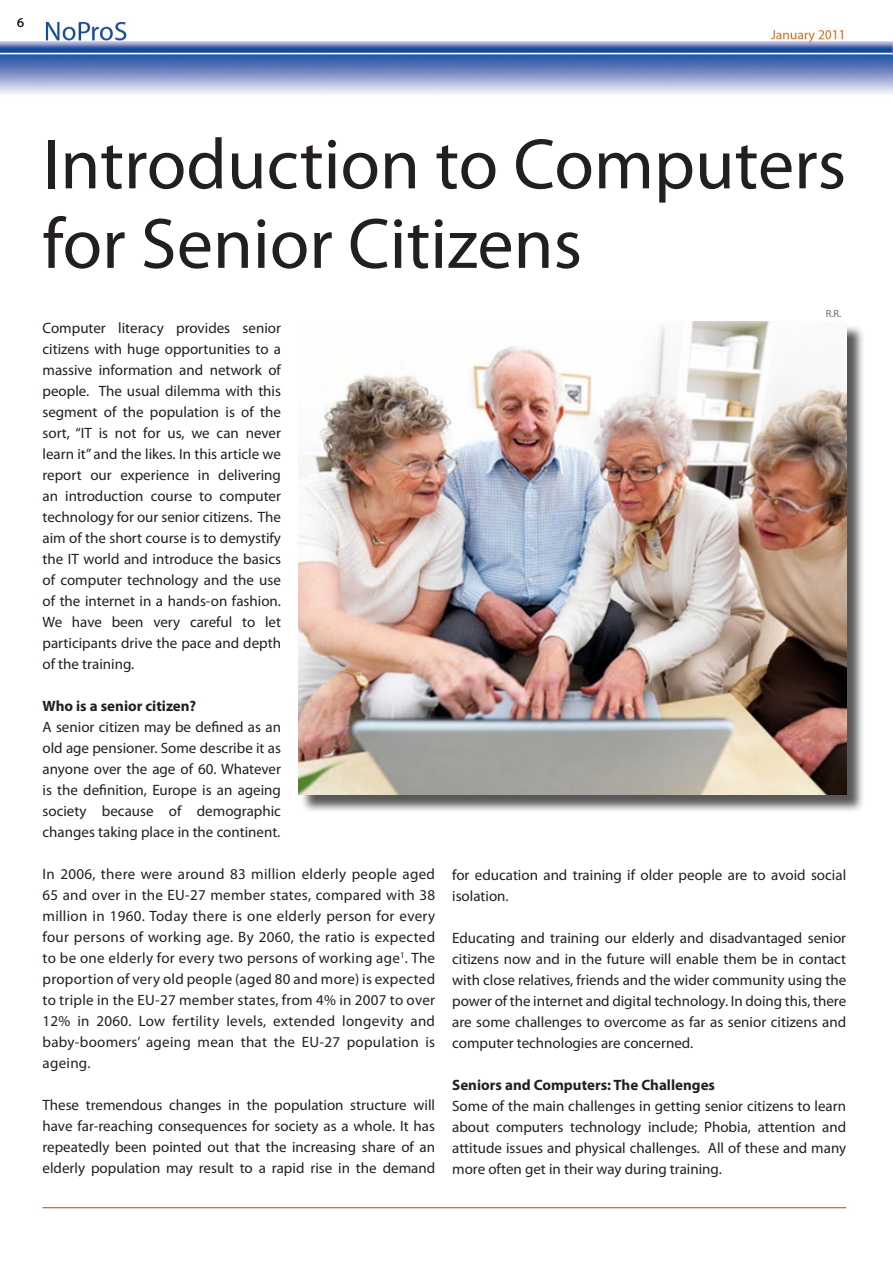
<style>
.page{position:relative;width:893px;height:1263px;background:#fff}
.page>*{position:absolute;margin:0;border:0;box-sizing:border-box;transform-origin:0 0}
.t1{font:72px "Myriad Pro";color:#231f20}
.t2{font:15px/21px "Myriad Pro";color:#231f20;text-align:justify}
.t3{font:700 15px "Myriad Pro";color:#231f20}
.t4{font:13.5px "Myriad Pro";color:#231f20}
.t5{font:10.5px "Myriad Pro";color:#6c6d70}
</style>
<div class="page">
<img style="left:0;top:21px;width:892px;height:73px">
<hr style="left:43px;top:1207px;width:803px;height:1px;background:#e34624">
<img style="left:892px;top:41px;width:1px;height:53px">
<div style="left:301px;top:324px;width:564px;height:489px;background:#231f20;opacity:.75"></div>
<img style="left:298px;top:322px;width:548px;height:472px">
<p class="t4" style="left:17px;top:14px;width:8px">6</p>
<p class="t1" style="left:43px;top:120px;width:805px">Introduction to Computers</p>
<p class="t1" style="left:43px;top:199px;width:541px">for Senior Citizens</p>
<p class="t2" style="left:43px;top:317px;width:240px">Computer literacy provides senior citizens with huge opportunities to a massive information and network of people. The usual dilemma with this segment of the population is of the sort, “IT is not for us, we can never learn it” and the likes. In this article we report our experience in delivering an introduction course to computer technology for our senior citizens. The aim of the short course is to demystify the IT world and introduce the basics of computer technology and the use of the internet in a hands-on fashion.<br>We have been very careful to let participants drive the pace and depth of the training.</p>
<p class="t3" style="left:43px;top:696px;width:155px">Who is a senior citizen?</p>
<p class="t2" style="left:43px;top:716px;width:240px">A senior citizen may be defined as an old age pensioner. Some describe it as anyone over the age of 60. Whatever is the definition, Europe is an ageing society because of demographic changes taking place in the continent.</p>
<p class="t2" style="left:43px;top:863px;width:394px">In 2006, there were around 83 million elderly people aged 65 and over in the EU‐27 member states, compared with 38 million in 1960. Today there is one elderly person for every four persons of working age. By 2060, the ratio is expected to be one elderly for every two persons of working age<sup>1</sup>. The proportion of very old people (aged 80 and more) is expected to triple in the EU‐27 member states, from 4% in 2007 to over 12% in 2060. Low fertility levels, extended longevity and baby‐boomers’ ageing mean that the EU‐27 population is ageing.</p>
<p class="t2" style="left:43px;top:1094px;width:394px">These tremendous changes in the population structure will have far‐reaching consequences for society as a whole. It has repeatedly been pointed out that the increasing share of an elderly population may result to a rapid rise in the demand</p>
<p class="t5" style="left:826px;top:307px;width:17px">R.R.</p>
<p class="t2" style="left:452px;top:864px;width:396px">for education and training if older people are to avoid social isolation.</p>
<p class="t2" style="left:452px;top:927px;width:396px">Educating and training our elderly and disadvantaged senior citizens now and in the future will enable them be in contact with close relatives, friends and the wider community using the power of the internet and digital technology. In doing this, there are some challenges to overcome as far as senior citizens and computer technologies are concerned.</p>
<p class="t3" style="left:452px;top:1075px;width:264px">Seniors and Computers: The Challenges</p>
<p class="t2" style="left:452px;top:1095px;width:396px">Some of the main challenges in getting senior citizens to learn about computers technology include; Phobia, attention and attitude issues and physical challenges. All of these and many more often get in their way during training.</p>
</div>
